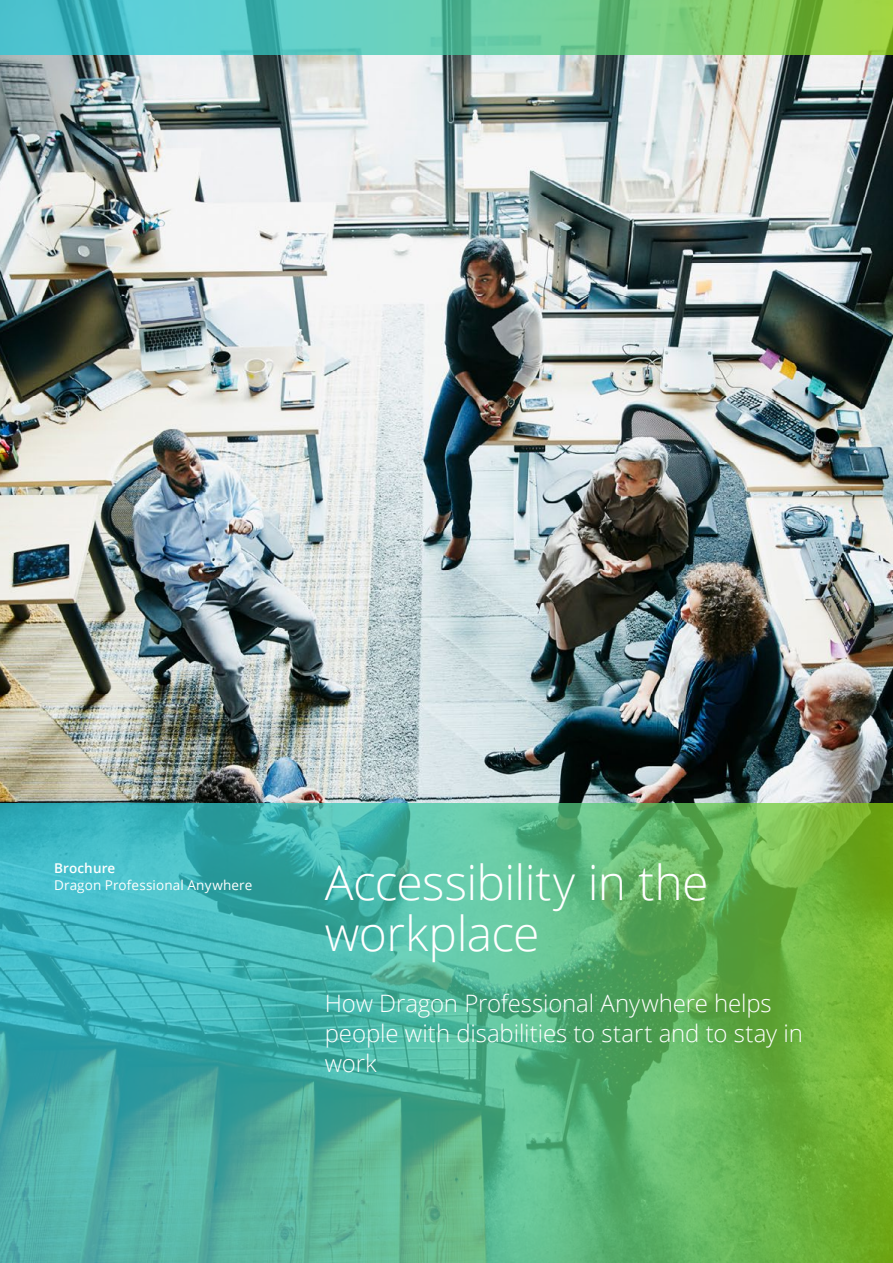
<style>
.page{position:relative;width:893px;height:1263px;background:#fff}
.page>*{position:absolute;margin:0;border:0;box-sizing:border-box;transform-origin:0 0}
.t1{font:300 48px/51px "Open Sans";letter-spacing:-.01em;color:#fff}
.t2{font:300 24px/30px "Open Sans";letter-spacing:-.005em;color:#fff}
.t3{font:13.5px "Open Sans";letter-spacing:.01em;color:#fff}
.t4{font:600 13.5px "Open Sans";letter-spacing:.01em;color:#fff}
</style>
<div class="page">
<img style="left:0;top:54px;width:893px;height:750px">
<svg style="left:0;top:0;width:893px;height:54px;background:#68c79c"></svg>
<svg style="left:0;top:804px;width:893px;height:459px;background:#55b386"></svg>
<p class="t4" style="left:54px;top:859px;width:63px">Brochure</p>
<p class="t3" style="left:54px;top:876px;width:200px">Dragon Professional Anywhere</p>
<h1 class="t1" style="left:325px;top:855px;width:385px">Accessibility in the workplace</h1>
<p class="t2" style="left:325px;top:987px;width:480px">How Dragon Professional Anywhere helps people with disabilities to start and to stay in work</p>
</div>
